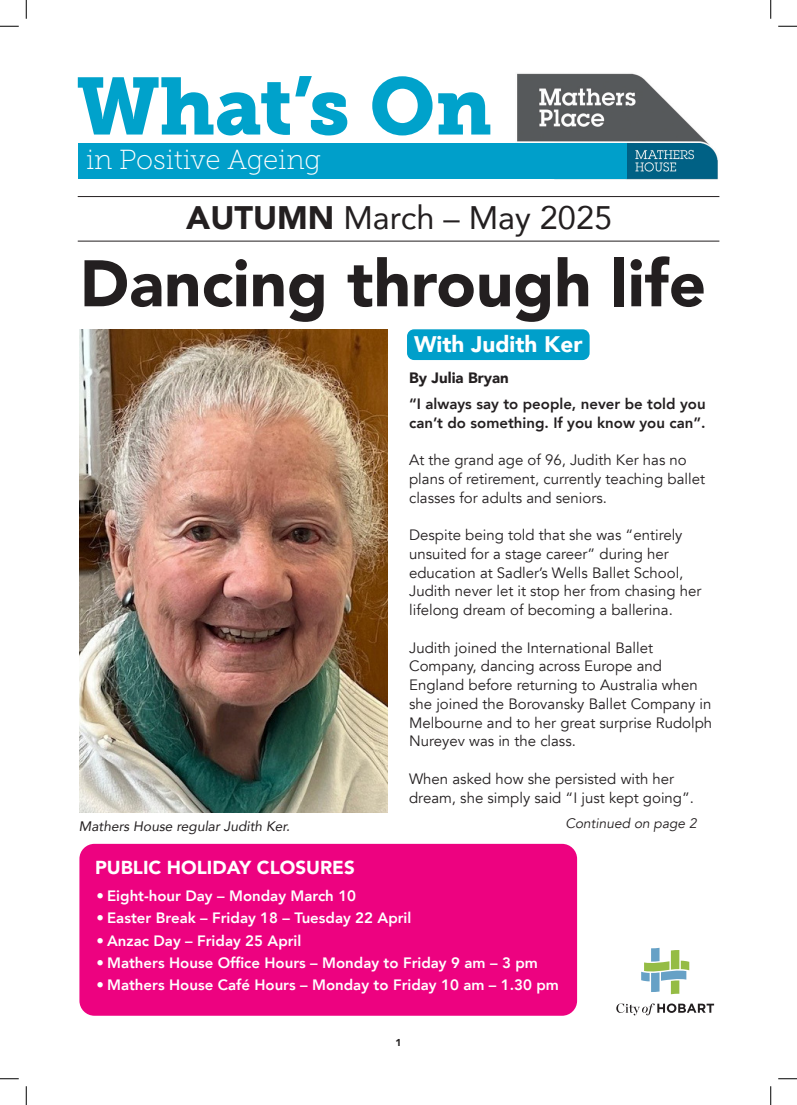
<style>
.page{position:relative;width:797px;height:1105px;background:#fff}
.page>*{position:absolute;margin:0;border:0;box-sizing:border-box;transform-origin:0 0}
.t1{font:80.12px "Museo Slab 900";color:#00a2cb}
.t2{font:900 65px "Avenir";color:#231f20}
.t3{font:32.5px "Avenir";color:#231f20}
.t4{font:27.5px "Museo Slab 100";color:#fff}
.Reverse_blue_text_headings{font:900 22.5px "Avenir";color:#fff}
.Body_Text{font:900 18.75px "Avenir";color:#fff}
.Body_Text-2{font:15px/18.8px "Avenir";color:#231f20}
.t5{font:800 15px "Avenir";color:#fff}
.Body_Text-3{font:800 15px/18.8px "Avenir";color:#231f20}
.Body_Text-4{font:900 15px "Avenir";color:#231f20}
.t6{font:italic 13.75px "Avenir";color:#231f20}
.t7{font:italic 13.75px "Avenir";color:#231f20}
.t8{font:900 10px "Avenir";color:#231f20}
.s1{font-weight:900}
</style>
<div class="page">
<img style="left:517px;top:73px;width:201px;height:106px">
<div style="left:78px;top:143px;width:548px;height:36px;background:#009fca"></div>
<hr style="left:78px;top:196px;width:641px;height:1px;background:#231f20">
<hr style="left:78px;top:241px;width:641px;height:1px;background:#231f20">
<svg style="left:616px;top:1003px;width:98px;height:12px"></svg>
<svg style="left:641px;top:948px;width:48px;height:46px"></svg>
<div style="left:79px;top:844px;width:498px;height:172px;background:#ed0280;border-radius:15px"></div>
<img style="left:79px;top:329px;width:309px;height:484px">
<div style="left:407px;top:329px;width:182px;height:31px;background:#009fca;border-radius:7px"></div>
<svg style="left:0;top:25px;width:19px;height:2px"></svg>
<svg style="left:778px;top:25px;width:19px;height:2px"></svg>
<svg style="left:0;top:1078px;width:19px;height:1px"></svg>
<svg style="left:778px;top:1078px;width:19px;height:1px"></svg>
<svg style="left:25px;top:0;width:2px;height:19px"></svg>
<svg style="left:25px;top:1086px;width:2px;height:19px"></svg>
<svg style="left:770px;top:0;width:1px;height:19px"></svg>
<svg style="left:770px;top:1086px;width:1px;height:19px"></svg>
<p class="t1" style="left:77px;top:60px;width:416px">What’s On</p>
<p class="t4" style="left:86px;top:145px;width:236px">in Positive Ageing</p>
<p class="t3" style="left:186px;top:192px;width:427px"><span class="s1">AUTUMN</span> March – May 2025</p>
<p class="t2" style="left:80px;top:228px;width:627px">Dancing through life</p>
<p class="Reverse_blue_text_headings" style="left:414px;top:325px;width:170px">With Judith Ker</p>
<p class="Body_Text-4" style="left:409px;top:364px;width:101px">By Julia Bryan</p>
<p class="Body_Text-3" style="left:409px;top:394px;width:298px">“I always say to people, never be told you can’t do something. If you know you can”.</p>
<p class="Body_Text-2" style="left:409px;top:451px;width:297px">At the grand age of 96, Judith Ker has no plans of retirement, currently teaching ballet classes for adults and seniors.</p>
<p class="Body_Text-2" style="left:409px;top:526px;width:294px">Despite being told that she was “entirely unsuited for a stage career” during her education at Sadler’s Wells Ballet School, Judith never let it stop her from chasing her lifelong dream of becoming a ballerina.</p>
<p class="Body_Text-2" style="left:409px;top:638px;width:305px">Judith joined the International Ballet Company, dancing across Europe and England before returning to Australia when she joined the Borovansky Ballet Company in Melbourne and to her great surprise Rudolph Nureyev was in the class.</p>
<p class="Body_Text-2" style="left:409px;top:769px;width:286px">When asked how she persisted with her dream, she simply said “I just kept going”.</p>
<p class="t6" style="left:79px;top:817px;width:212px">Mathers House regular Judith Ker.</p>
<p class="t7" style="left:565px;top:815px;width:133px">Continued on page 2</p>
<p class="Body_Text" style="left:95px;top:851px;width:261px">PUBLIC HOLIDAY CLOSURES</p>
<p class="t5" style="left:96px;top:884px;width:261px">• Eight-hour Day – Monday March 10</p>
<p class="t5" style="left:96px;top:906px;width:316px">• Easter Break – Friday 18 – Tuesday 22 April</p>
<p class="t5" style="left:96px;top:929px;width:206px">• Anzac Day – Friday 25 April</p>
<p class="t5" style="left:96px;top:951px;width:443px">• Mathers House Office Hours – Monday to Friday 9 am – 3 pm</p>
<p class="t5" style="left:96px;top:973px;width:464px">• Mathers House Café Hours – Monday to Friday 10 am – 1.30 pm</p>
<p class="t8" style="left:395px;top:1034px;width:7px">1</p>
</div>
